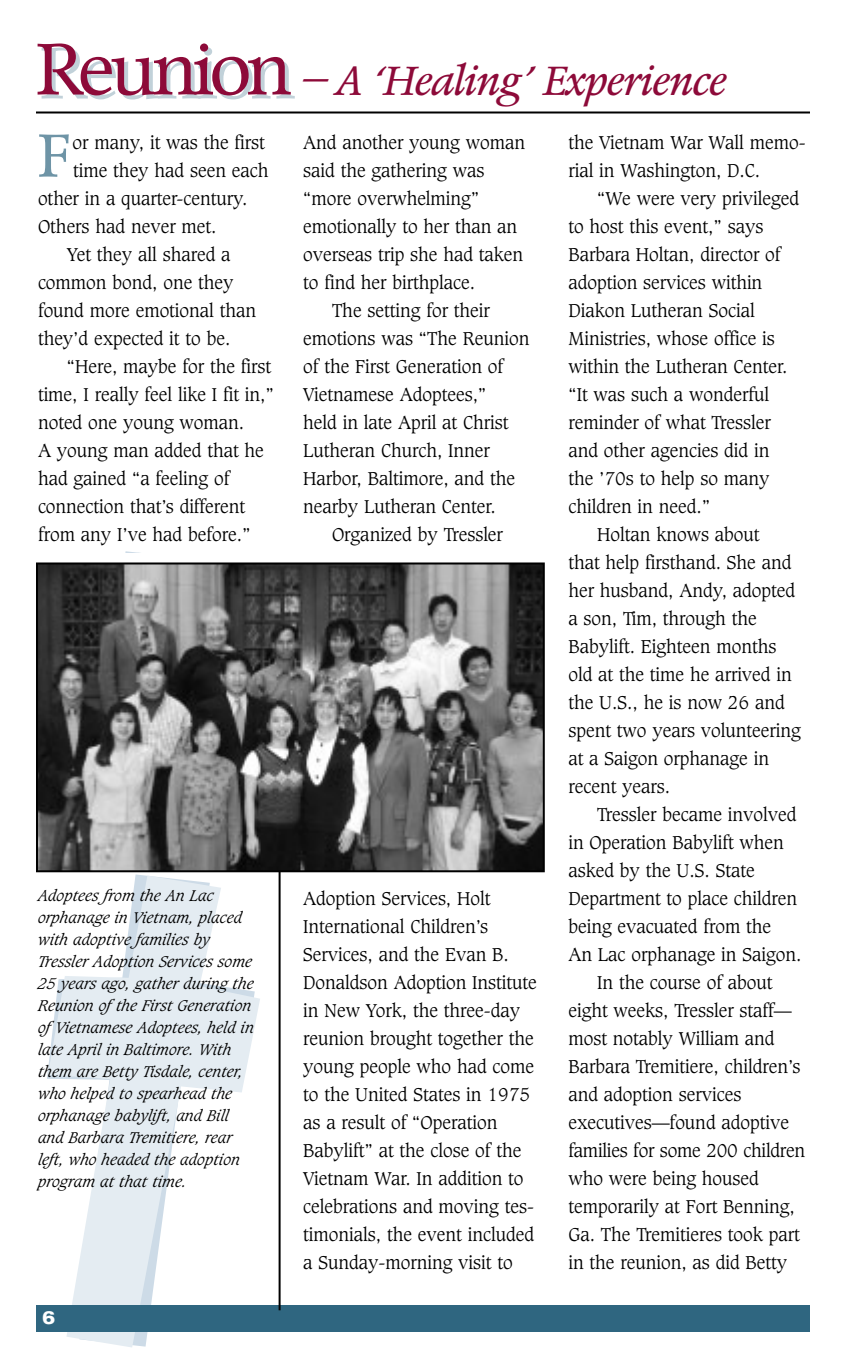
<style>
.page{position:relative;width:864px;height:1368px;background:#fff}
.page>*{position:absolute;margin:0;border:0;box-sizing:border-box;transform-origin:0 0}
.t1{font:60px "Poppl Pontifex BE";color:#6e94a6}
.t2{font:italic 40px "Poppl Pontifex BE";letter-spacing:-.03em;color:#8d0a39}
.t3{font:300 18px/28px "Caxton";color:#000}
.t4{font:900 expanded 18px "Univers";color:#fff}
.t5{font:italic 300 15px/22px "Caxton";color:#000}
.s1{font-style:normal;font-size:72px;color:#c1d1d9}
</style>
<div class="page">
<svg style="left:48px;top:875px;width:212px;height:473px"></svg>
<div style="left:36px;top:1305px;width:774px;height:27px;background:#2f6680"></div>
<svg style="left:125px;top:551px;width:15px;height:2px"></svg>
<hr style="left:279px;top:641px;width:2px;height:669px;background:#000">
<hr style="left:36px;top:112px;width:774px;height:2px;background:#000">
<img style="left:39px;top:565px;width:503px;height:304px">
<div style="left:36px;top:562px;width:509px;height:310px;border:2px solid #000"></div>
<h2 class="t2" style="left:40px;top:62px;width:686px"><span class="s1">Reunion</span>— A ‘Healing’ Experience</h2>
<p class="t3" style="left:73px;top:130px;width:194px">or many, it was the first</p>
<p class="t3" style="left:73px;top:158px;width:197px">time they had seen each</p>
<p class="t3" style="left:38px;top:186px;width:211px">other in a quarter-century.</p>
<p class="t3" style="left:38px;top:214px;width:180px">Others had never met.</p>
<p class="t3" style="left:67px;top:242px;width:165px">Yet they all shared a</p>
<p class="t3" style="left:38px;top:270px;width:197px">common bond, one they</p>
<p class="t3" style="left:38px;top:298px;width:220px">found more emotional than</p>
<p class="t3" style="left:38px;top:326px;width:194px">they’d expected it to be.</p>
<p class="t3" style="left:67px;top:354px;width:206px">“Here, maybe for the first</p>
<p class="t3" style="left:38px;top:382px;width:237px">time, I really feel like I fit in,”</p>
<p class="t3" style="left:38px;top:410px;width:208px">noted one young woman.</p>
<p class="t3" style="left:38px;top:438px;width:227px">A young man added that he</p>
<p class="t3" style="left:38px;top:466px;width:193px">had gained “a feeling of</p>
<p class="t3" style="left:38px;top:494px;width:209px">connection that’s different</p>
<p class="t3" style="left:38px;top:522px;width:214px">from any I’ve had before.”</p>
<h1 class="t1" style="left:38px;top:128px;width:34px">F</h1>
<p class="t3" style="left:303px;top:130px;width:223px">And another young woman</p>
<p class="t3" style="left:303px;top:158px;width:183px">said the gathering was</p>
<p class="t3" style="left:303px;top:186px;width:178px">“more overwhelming”</p>
<p class="t3" style="left:303px;top:214px;width:216px">emotionally to her than an</p>
<p class="t3" style="left:303px;top:242px;width:222px">overseas trip she had taken</p>
<p class="t3" style="left:303px;top:270px;width:173px">to find her birthplace.</p>
<p class="t3" style="left:332px;top:298px;width:159px">The setting for their</p>
<p class="t3" style="left:303px;top:326px;width:228px">emotions was “The Reunion</p>
<p class="t3" style="left:303px;top:354px;width:202px">of the First Generation of</p>
<p class="t3" style="left:303px;top:382px;width:185px">Vietnamese Adoptees,”</p>
<p class="t3" style="left:303px;top:410px;width:207px">held in late April at Christ</p>
<p class="t3" style="left:303px;top:438px;width:188px">Lutheran Church, Inner</p>
<p class="t3" style="left:303px;top:466px;width:213px">Harbor, Baltimore, and the</p>
<p class="t3" style="left:303px;top:494px;width:194px">nearby Lutheran Center.</p>
<p class="t3" style="left:332px;top:522px;width:172px">Organized by Tressler</p>
<p class="t5" style="left:38px;top:886px;width:217px">Adoptees from the An Lac orphanage in Vietnam, placed with adoptive families by<br>Tressler Adoption Services some<br>25 years ago, gather during the<br>Reunion ofthe First Generation ofVietnamese Adoptees, held in late April in Baltimore. With them are Betty Tisdale, center, who helped to spearhead the orphanage babylift, and Bill and Barbara Tremitiere, rear left, who headed the adoption program at that time.</p>
<p class="t3" style="left:303px;top:886px;width:235px">Adoption Services, Holt<br>International Children’s<br>Services, and the Evan B.<br>Donaldson Adoption Institute in New York, the three-day reunion brought together the young people who had come to the United States in 1975 as a result of “Operation<br>Babylift” at the close of the<br>Vietnam War. In addition to celebrations and moving tes&shy;timonials, the event included a Sunday-morning visit to</p>
<p class="t3" style="left:568px;top:130px;width:239px">the Vietnam War Wall memo&shy;rial in Washington, D.C.</p>
<p class="t3" style="left:597px;top:186px;width:203px">“We were very privileged</p>
<p class="t3" style="left:568px;top:214px;width:197px">to host this event,” says</p>
<p class="t3" style="left:568px;top:242px;width:214px">Barbara Holtan, director of</p>
<p class="t3" style="left:568px;top:270px;width:195px">adoption services within</p>
<p class="t3" style="left:568px;top:298px;width:188px">Diakon Lutheran Social</p>
<p class="t3" style="left:568px;top:326px;width:208px">Ministries, whose office is</p>
<p class="t3" style="left:568px;top:354px;width:221px">within the Lutheran Center.</p>
<p class="t3" style="left:568px;top:382px;width:202px">“It was such a wonderful</p>
<p class="t3" style="left:568px;top:410px;width:204px">reminder of what Tressler</p>
<p class="t3" style="left:568px;top:438px;width:203px">and other agencies did in</p>
<p class="t3" style="left:568px;top:466px;width:203px">the ’70s to help so many</p>
<p class="t3" style="left:568px;top:494px;width:143px">children in need.”</p>
<p class="t3" style="left:597px;top:522px;width:164px">Holtan knows about</p>
<p class="t3" style="left:568px;top:550px;width:225px">that help firsthand. She and</p>
<p class="t3" style="left:568px;top:578px;width:228px">her husband, Andy, adopted</p>
<p class="t3" style="left:568px;top:606px;width:190px">a son, Tim, through the</p>
<p class="t3" style="left:568px;top:634px;width:210px">Babylift. Eighteen months</p>
<p class="t3" style="left:568px;top:662px;width:225px">old at the time he arrived in</p>
<p class="t3" style="left:568px;top:690px;width:218px">the U.S., he is now 26 and</p>
<p class="t3" style="left:568px;top:718px;width:234px">spent two years volunteering</p>
<p class="t3" style="left:568px;top:746px;width:202px">at a Saigon orphanage in</p>
<p class="t3" style="left:568px;top:774px;width:103px">recent years.</p>
<p class="t3" style="left:597px;top:802px;width:201px">Tressler became involved</p>
<p class="t3" style="left:568px;top:830px;width:217px">in Operation Babylift when</p>
<p class="t3" style="left:568px;top:858px;width:188px">asked by the U.S. State</p>
<p class="t3" style="left:568px;top:886px;width:230px">Department to place children</p>
<p class="t3" style="left:568px;top:914px;width:204px">being evacuated from the</p>
<p class="t3" style="left:568px;top:942px;width:235px">An Lac orphanage in Saigon.</p>
<p class="t3" style="left:597px;top:970px;width:177px">In the course of about</p>
<p class="t3" style="left:568px;top:998px;width:225px">eight weeks, Tressler staff—</p>
<p class="t3" style="left:568px;top:1026px;width:208px">most notably William and</p>
<p class="t3" style="left:568px;top:1054px;width:233px">Barbara Tremitiere, children’s</p>
<p class="t3" style="left:568px;top:1082px;width:174px">and adoption services</p>
<p class="t3" style="left:568px;top:1110px;width:222px">executives—found adoptive</p>
<p class="t3" style="left:568px;top:1138px;width:238px">families for some 200 children</p>
<p class="t3" style="left:568px;top:1166px;width:192px">who were being housed</p>
<p class="t3" style="left:568px;top:1194px;width:228px">temporarily at Fort Benning,</p>
<p class="t3" style="left:568px;top:1222px;width:233px">Ga. The Tremitieres took part</p>
<p class="t3" style="left:568px;top:1250px;width:220px">in the reunion, as did Betty</p>
<p class="t4" style="left:42px;top:1311px;width:15px">6</p>
</div>
